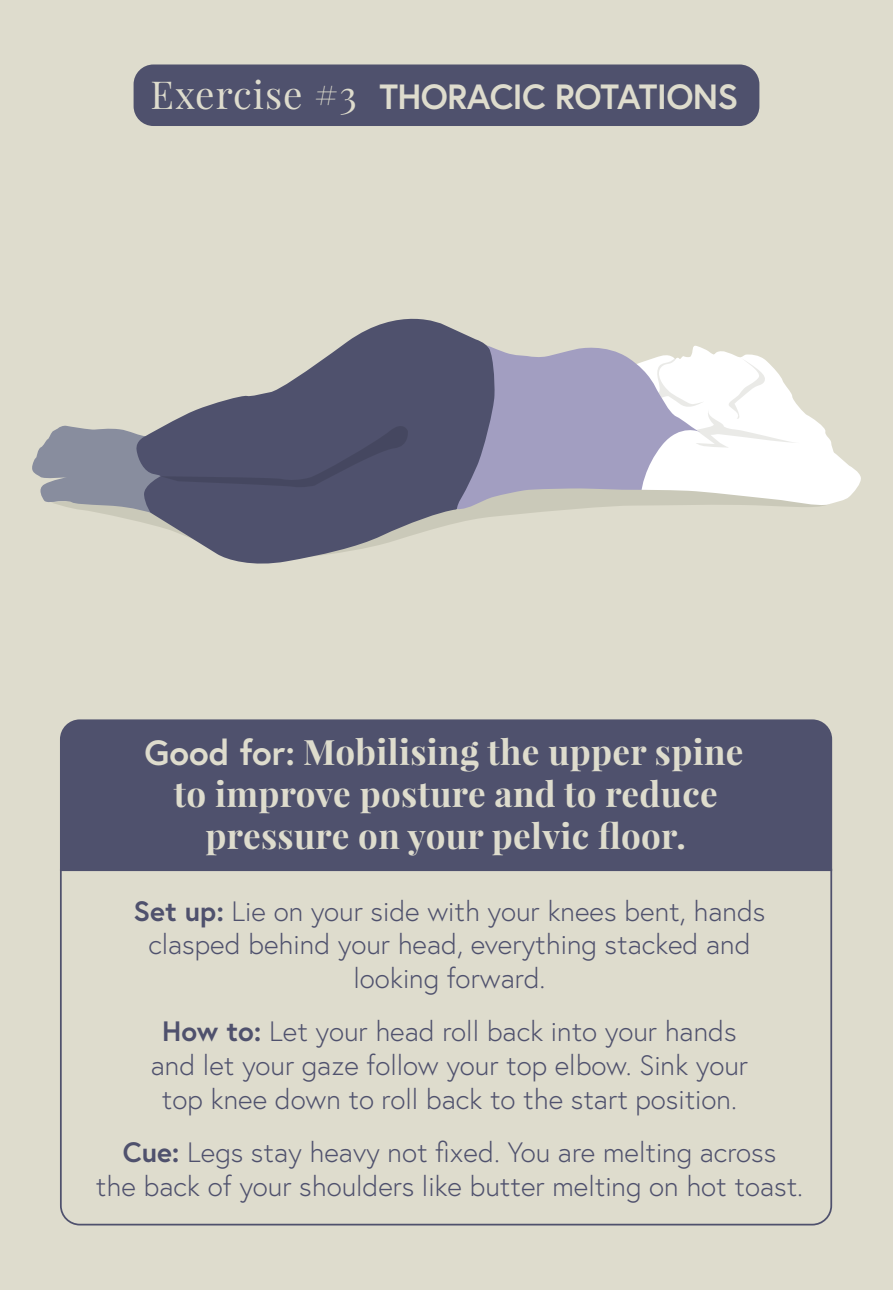
<style>
.page{position:relative;width:893px;height:1290px;background:#dedccd}
.page>*{position:absolute;margin:0;border:0;box-sizing:border-box;transform-origin:0 0}
.t1{font:700 35px/42px "Playfair Display";letter-spacing:.01em;color:#dedccd;text-align:center}
.t2{font:700 35px "Europa";letter-spacing:-.02em;color:#dedccd}
.t3{font:300 28px/33.6px "Europa";color:#4f516d;text-align:center}
.s1{font-family:"Playfair Display";font-weight:400;font-size:38.5px}
.s2{font-family:"Europa"}
.s3{font-weight:700}
</style>
<div class="page">
<div style="left:134px;top:64px;width:625px;height:62px;background:#4f516d;border-radius:20px"></div>
<svg style="left:60px;top:868px;width:773px;height:358px"></svg>
<div style="left:60px;top:719px;width:772px;height:152px;background:#4f516d"></div>
<svg style="left:166px;top:318px;width:338px;height:246px;fill:#4f516d"></svg>
<svg style="left:457px;top:343px;width:404px;height:167px"></svg>
<svg style="left:32px;top:425px;width:376px;height:130px"></svg>
<p class="t2" style="left:151px;top:73px;width:589px"><span class="s1">Exercise #3</span> THORACIC ROTATIONS</p>
<p class="t1" style="left:145px;top:731px;width:600px"><span class="s2">Good for:</span> Mobilising the upper spine to improve posture and to reduce pressure on your pelvic floor.</p>
<p class="t3" style="left:133px;top:894px;width:633px"><span class="s3">Set up:</span> Lie on your side with your knees bent, hands clasped behind your head, everything stacked and looking forward.</p>
<p class="t3" style="left:151px;top:1014px;width:599px"><span class="s3">How to:</span> Let your head roll back into your hands and let your gaze follow your top elbow. Sink your top knee down to roll back to the start position.</p>
<p class="t3" style="left:96px;top:1135px;width:709px"><span class="s3">Cue:</span> Legs stay heavy not fixed. You are melting across<br>the back of your shoulders like butter melting on hot toast.</p>
</div>
